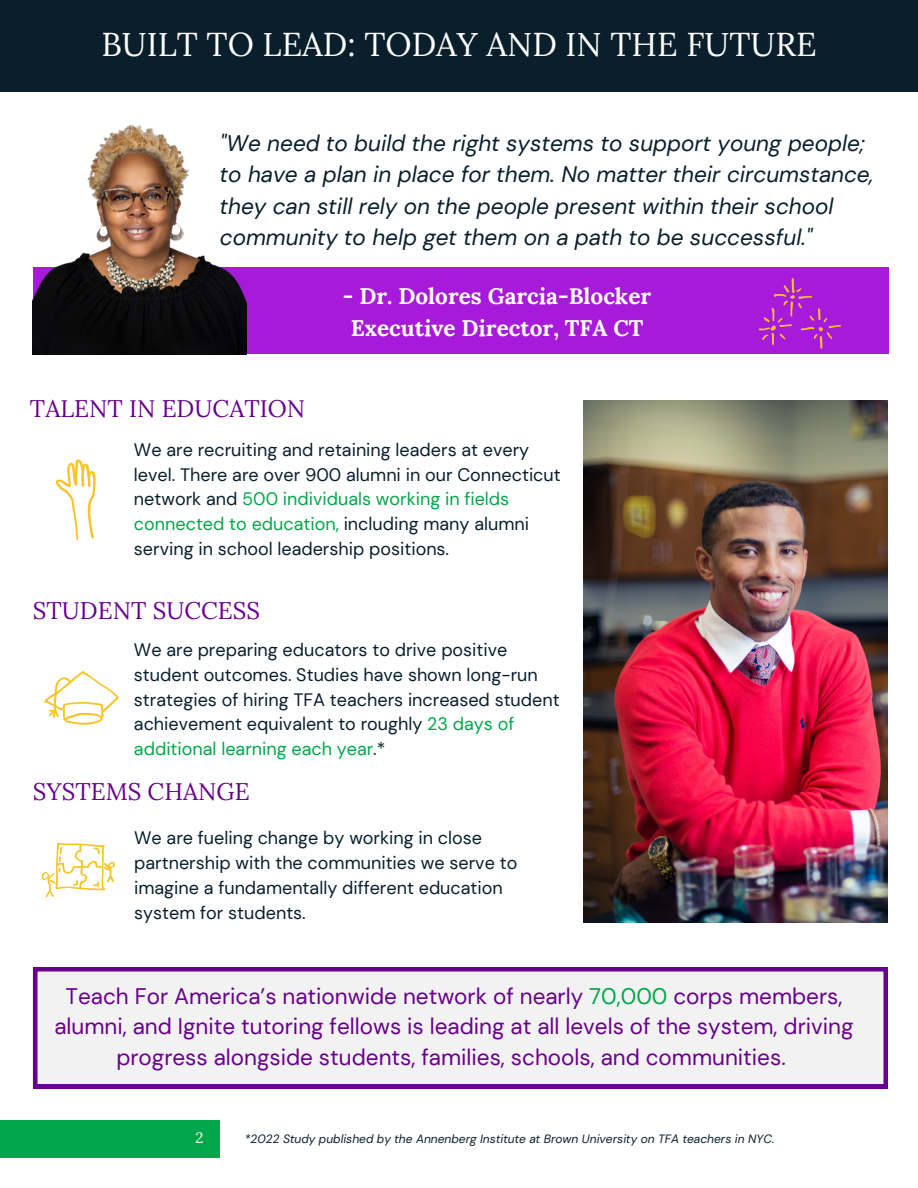
<style>
.page{position:relative;width:918px;height:1188px;background:#fff}
.page>*{position:absolute;margin:0;border:0;box-sizing:border-box;transform-origin:0 0}
.t1{font:33px "Lora";color:#fff}
.t2{font:24px "Lora";color:#68008c}
.t3{font:italic 22.5px/31.5px "DM Sans";color:#091f2c}
.t4{font:22.5px/30.3px "DM Sans";color:#68008c;text-align:center}
.t5{font:700 22.5px "Lora";color:#fff}
.t6{font:18px/24.8px "DM Sans";color:#091f2c}
.t7{font:15px "Lora";color:#fff}
.t8{font:italic 12px "DM Sans";color:#091f2c}
.s1{color:#03a64a}
</style>
<div class="page">
<div style="left:0;top:0;width:918px;height:91px;background:#091f2c"></div>
<div style="left:0;top:1120px;width:220px;height:37px;background:#03a64a"></div>
<div style="left:33px;top:268px;width:855px;height:86px;background:#a71ad9"></div>
<svg style="left:33px;top:967px;width:855px;height:122px"></svg>
<svg style="left:759px;top:278px;width:82px;height:71px"></svg>
<svg style="left:44px;top:671px;width:75px;height:54px"></svg>
<svg style="left:56px;top:459px;width:40px;height:82px"></svg>
<svg style="left:41px;top:843px;width:74px;height:54px"></svg>
<img style="left:33px;top:124px;width:214px;height:230px">
<img style="left:584px;top:400px;width:304px;height:522px">
<p class="t1" style="left:101px;top:23px;width:717px">BUILT TO LEAD: TODAY AND IN THE FUTURE</p>
<p class="t3" style="left:220px;top:127px;width:655px">"We need to build the right systems to support young people; to have a plan in place for them. No matter their circumstance, they can still rely on the people present within their school community to help get them on a path to be successful."</p>
<p class="t2" style="left:30px;top:393px;width:277px">TALENT IN EDUCATION</p>
<p class="t5" style="left:343px;top:282px;width:310px">- Dr. Dolores Garcia-Blocker</p>
<p class="t5" style="left:351px;top:313px;width:294px">Executive Director, TFA CT</p>
<p class="t6" style="left:134px;top:437px;width:428px">We are recruiting and retaining leaders at every level. There are over 900 alumni in our Connecticut network and <span class="s1">500 individuals working in fields connected to education,</span> including many alumni serving in school leadership positions.</p>
<p class="t2" style="left:33px;top:595px;width:229px">STUDENT SUCCESS</p>
<p class="t6" style="left:134px;top:638px;width:427px">We are preparing educators to drive positive student outcomes. Studies have shown long-run strategies of hiring TFA teachers increased student achievement equivalent to roughly <span class="s1">23 days of additional learning each year</span>.*</p>
<p class="t2" style="left:33px;top:776px;width:218px">SYSTEMS CHANGE</p>
<p class="t6" style="left:134px;top:826px;width:385px">We are fueling change by working in close partnership with the communities we serve to imagine a fundamentally different education system for students.</p>
<p class="t4" style="left:54px;top:981px;width:801px">Teach For America’s nationwide network of nearly <span class="s1">70,000</span> corps members, alumni, and Ignite tutoring fellows is leading at all levels of the system, driving progress alongside students, families, schools, and communities.</p>
<p class="t7" style="left:196px;top:1128px;width:10px">2</p>
<p class="t8" style="left:245px;top:1131px;width:531px">*2022 Study published by the Annenberg Institute at Brown University on TFA teachers in NYC.</p>
</div>
